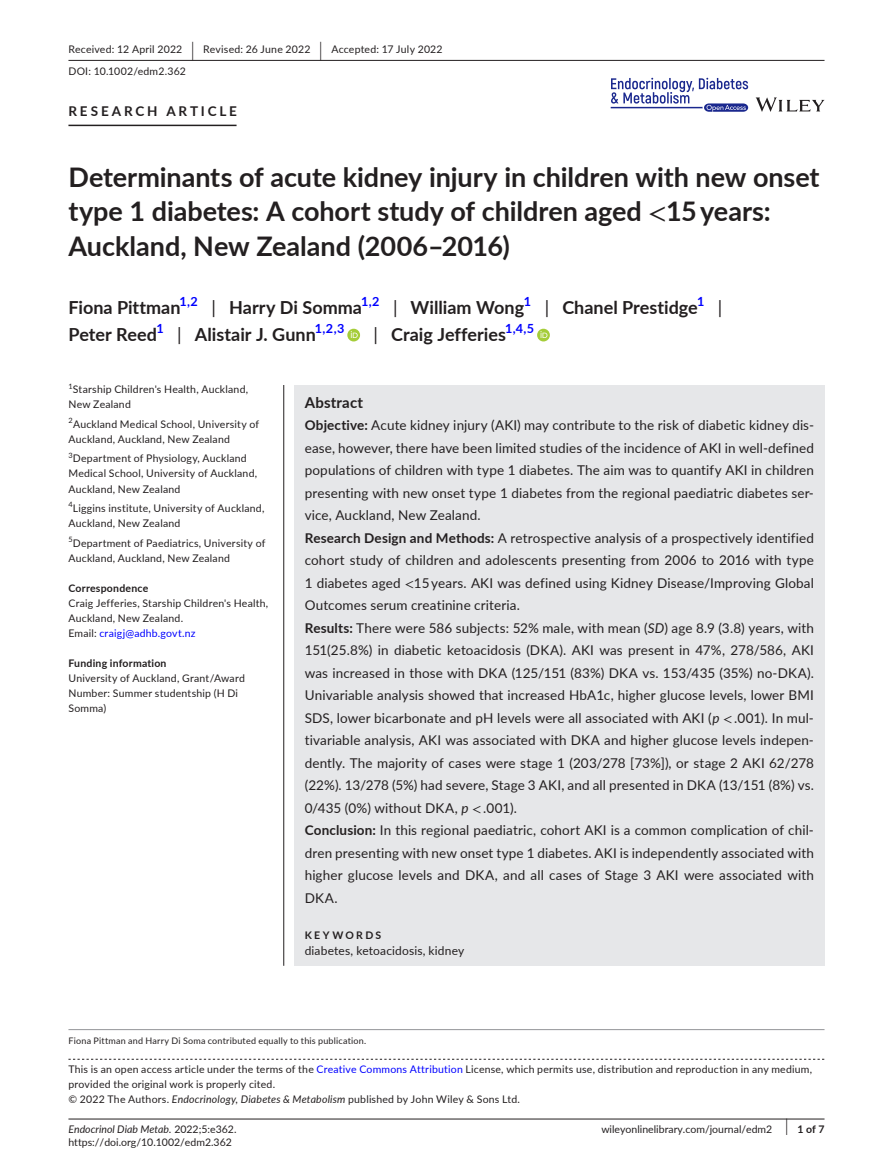
<style>
.page{position:relative;width:893px;height:1174px;background:#fff}
.page>*{position:absolute;margin:0;border:0;box-sizing:border-box;transform-origin:0 0}
.t1{font:700 27px/34.5px "Lato";color:#231f20}
.t2{font:700 18px "Lato";color:#231f20}
.t3{font:18px "Lato";color:#231f20}
.t4{font:700 15px "Lato";letter-spacing:.015em;color:#231f20}
.t5{font:13.5px/22.5px "Lato";letter-spacing:.01em;color:#231f20}
.t6{font:700 13.5px "Lato";letter-spacing:.21em;color:#231f20}
.t7{font:700 12.6px "Lato";color:#00f}
.t8{font:12px "Lato";letter-spacing:.01em;color:#231f20}
.t9{font:10.5px/15px "Lato";letter-spacing:.02em;color:#231f20}
.t10{font:10.5px "Lato";color:#231f20}
.t11{font:700 10.5px "Lato";letter-spacing:.02em;color:#231f20}
.t12{font:italic 10.5px "Lato";color:#231f20}
.t13{font:700 10.5px "Lato";letter-spacing:.22em;color:#231f20}
.t14{font:9px "Lato";letter-spacing:.025em;color:#231f20}
.t15{font:7.35px "Lato";color:#231f20}
.s1{font-size:19.65px}
.s2{font-family:"STIX";font-weight:400}
.s3{font-weight:400}
.s4{color:#00f}
.s5{font-weight:700}
.s6{font-family:"STIX"}
.s7{font-style:italic}
.s8{font-style:normal}
.s9{font-weight:400;font-size:17.4px}
</style>
<div class="page">
<hr style="left:68px;top:1118px;width:756px;height:1px;background:#231f20">
<svg style="left:756px;top:97px;width:68px;height:15px"></svg>
<svg style="left:611px;top:78px;width:137px;height:34px"></svg>
<hr style="left:68px;top:60px;width:756px;height:1px;background:#231f20">
<hr style="left:68px;top:125px;width:169px;height:1px;background:#231f20">
<svg style="left:347px;top:329px;width:13px;height:12px"></svg>
<svg style="left:351px;top:331px;width:7px;height:7px"></svg>
<svg style="left:537px;top:329px;width:13px;height:12px"></svg>
<svg style="left:540px;top:331px;width:7px;height:7px"></svg>
<svg style="left:68px;top:1058px;width:756px;height:1px"></svg>
<hr style="left:68px;top:1029px;width:756px;height:1px;background:#939598">
<div style="left:294px;top:385px;width:530px;height:580px;background:#e6e7e9"></div>
<hr style="left:283px;top:385px;width:1px;height:580px;background:#231f20">
<p class="t9" style="left:68px;top:38px;width:376px;line-height:21.8px">Received: 12 April 2022 <span class="s1">|</span> Revised: 26 June 2022 <span class="s1">|</span> Accepted: 17 July 2022<br>DOI: 10.1002/edm2.362</p>
<p class="t6" style="left:68px;top:101px;width:170px">RESEARCH ARTICLE</p>
<h1 class="t1" style="left:68px;top:159px;width:753px">Determinants of acute kidney injury in children with new onset type 1 diabetes: A cohort study of children aged <span class="s2">&lt;</span>15 years:<br>Auckland, New Zealand (2006–2016)</h1>
<h2 class="t2" style="left:68px;top:295px;width:114px">Fiona Pittman</h2>
<p class="t7" style="left:180px;top:292px;width:20px">1,2</p>
<h2 class="t2" style="left:211px;top:295px;width:152px"><span class="s3">|</span> Harry Di Somma</h2>
<p class="t7" style="left:361px;top:292px;width:20px">1,2</p>
<h2 class="t2" style="left:393px;top:295px;width:133px"><span class="s3">|</span> William Wong</h2>
<p class="t7" style="left:524px;top:292px;width:9px">1</p>
<h2 class="t2" style="left:545px;top:295px;width:155px"><span class="s3">|</span> Chanel Prestidge</h2>
<p class="t7" style="left:697px;top:292px;width:9px">1</p>
<h2 class="t3" style="left:718px;top:295px;width:6px">|</h2>
<h2 class="t2" style="left:68px;top:322px;width:90px">Peter Reed</h2>
<p class="t7" style="left:156px;top:319px;width:9px">1</p>
<h2 class="t2" style="left:177px;top:322px;width:140px"><span class="s3">|</span> Alistair J. Gunn</h2>
<p class="t7" style="left:315px;top:319px;width:31px">1,2,3</p>
<h2 class="t2" style="left:374px;top:322px;width:134px"><span class="s3">|</span> Craig Jefferies</h2>
<p class="t7" style="left:505px;top:319px;width:30px">1,4,5</p>
<p class="t15" style="left:68px;top:381px;width:6px">1</p>
<p class="t9" style="left:68px;top:382px;width:181px;text-indent:4px">Starship Children's Health, Auckland,<br>New Zealand</p>
<p class="t9" style="left:68px;top:416px;width:192px"><sup>2</sup>Auckland Medical School, University of<br>Auckland, Auckland, New Zealand</p>
<p class="t9" style="left:68px;top:451px;width:190px"><sup>3</sup>Department of Physiology, Auckland<br>Medical School, University of Auckland,<br>Auckland, New Zealand</p>
<p class="t9" style="left:68px;top:500px;width:198px"><sup>4</sup>Liggins institute, University of Auckland,<br>Auckland, New Zealand</p>
<p class="t9" style="left:68px;top:535px;width:198px"><sup>5</sup>Department of Paediatrics, University of<br>Auckland, Auckland, New Zealand</p>
<p class="t11" style="left:68px;top:580px;width:81px">Correspondence</p>
<p class="t9" style="left:68px;top:595px;width:201px">Craig Jefferies, Starship Children's Health,<br>Auckland, New Zealand.<br>Email: <span class="s4">craigj@adhb.govt.nz</span></p>
<p class="t11" style="left:68px;top:655px;width:100px">Funding information</p>
<p class="t9" style="left:68px;top:670px;width:178px">University of Auckland, Grant/Award<br>Number: Summer studentship (H Di<br>Somma)</p>
<p class="t4" style="left:305px;top:391px;width:60px">Abstract</p>
<p class="t5" style="left:305px;top:413px;width:511px"><span class="s5">Objective:</span> Acute kidney injury (AKI) may contribute to the risk of diabetic kidney dis&shy;ease, however, there have been limited studies of the incidence of AKI in well-defined populations of children with type 1 diabetes. The aim was to quantify AKI in children presenting with new onset type 1 diabetes from the regional paediatric diabetes ser&shy;vice, Auckland, New Zealand.<br><span class="s5">Research Design and Methods:</span> A retrospective analysis of a prospectively identified cohort study of children and adolescents presenting from 2006 to 2016 with type 1 diabetes aged <span class="s6">&lt;</span>15 years. AKI was defined using Kidney Disease/Improving Global Outcomes serum creatinine criteria.<br><span class="s5">Results:</span> There were 586 subjects: 52% male, with mean (<span class="s7">SD</span>) age 8.9 (3.8) years, with 151(25.8%) in diabetic ketoacidosis (DKA). AKI was present in 47%, 278/586, AKI was increased in those with DKA (125/151 (83%) DKA vs. 153/435 (35%) no-DKA).<br>Univariable analysis showed that increased HbA1c, higher glucose levels, lower BMI SDS, lower bicarbonate and pH levels were all associated with AKI (<span class="s7">p</span> <span class="s6">&lt;</span> .001). In mul&shy;tivariable analysis, AKI was associated with DKA and higher glucose levels indepen&shy;dently. The majority of cases were stage 1 (203/278 [73%]), or stage 2 AKI 62/278 (22%). 13/278 (5%) had severe, Stage 3 AKI, and all presented in DKA (13/151 (8%) vs.<br>0/435 (0%) without DKA, <span class="s7">p</span> <span class="s6">&lt;</span> .001).<br><span class="s5">Conclusion:</span> In this regional paediatric, cohort AKI is a common complication of chil&shy;dren presenting with new onset type 1 diabetes. AKI is independently associated with higher glucose levels and DKA, and all cases of Stage 3 AKI were associated with DKA.</p>
<p class="t13" style="left:305px;top:927px;width:78px">KEYWORDS</p>
<p class="t8" style="left:305px;top:942px;width:161px">diabetes, ketoacidosis, kidney</p>
<p class="t14" style="left:68px;top:1033px;width:299px">Fiona Pittman and Harry Di Soma contributed equally to this publication.</p>
<p class="t9" style="left:68px;top:1061px;width:745px">This is an open access article under the terms of the <span class="s4">Creative Commons Attribution</span> License, which permits use, distribution and reproduction in any medium, provided the original work is properly cited.<br>© 2022 The Authors. <span class="s7">Endocrinology, Diabetes &amp; Metabolism</span> published by John Wiley &amp; Sons Ltd.</p>
<p class="t12" style="left:68px;top:1121px;width:170px">Endocrinol Diab Metab. <span class="s8">2022;5:e362.</span></p>
<p class="t11" style="left:786px;top:1121px;width:40px"><span class="s9">|</span> 1 of 7</p>
<p class="t10" style="left:68px;top:1135px;width:165px">https://doi.org/10.1002/edm2.362</p>
<p class="t10" style="left:601px;top:1121px;width:172px">wileyonlinelibrary.com/journal/edm2</p>
</div>
